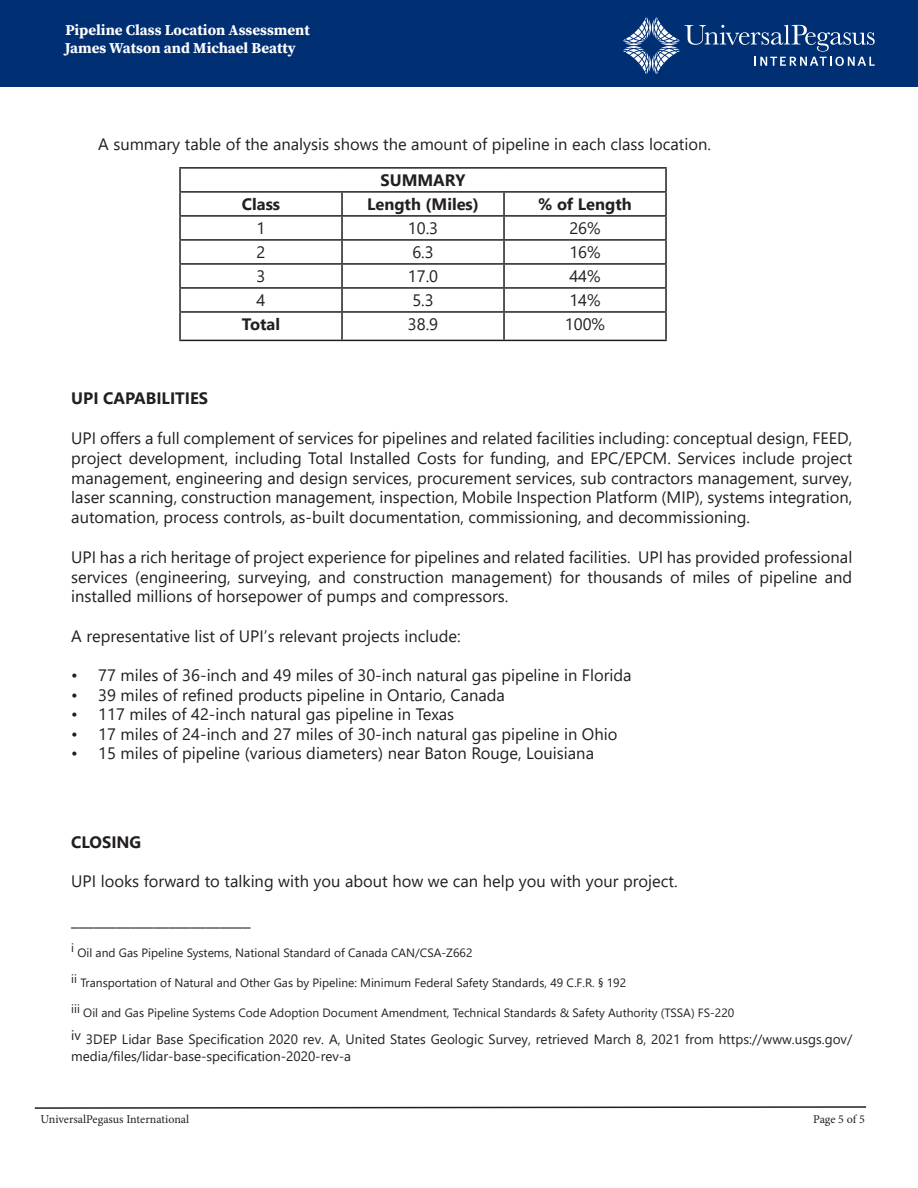
<style>
.page{position:relative;width:918px;height:1188px;background:#fff}
.page>*{position:absolute;margin:0;border:0;box-sizing:border-box;transform-origin:0 0}
.t1{font:18px "Segoe UI";color:#231f20}
.t2{font:16.5px/19.8px "Segoe UI";color:#231f20;text-align:justify}
.t3{font:700 16.5px "Segoe UI";color:#231f20}
.t4{font:15px "Source Serif Variable";color:#fff}
.t5{font:13.5px/16.2px "Segoe UI";color:#231f20}
.t6{font:12px "Segoe UI";color:#231f20}
.t7{font:12px "Minion Pro";letter-spacing:-.005em;color:#231f20}
</style>
<div class="page">
<hr style="left:179px;top:167px;width:163px;height:2px;background:#231f20">
<hr style="left:179px;top:169px;width:2px;height:22px;background:#231f20">
<hr style="left:342px;top:167px;width:162px;height:2px;background:#231f20">
<hr style="left:504px;top:167px;width:163px;height:2px;background:#231f20">
<hr style="left:665px;top:169px;width:2px;height:22px;background:#231f20">
<hr style="left:179px;top:191px;width:163px;height:2px;background:#231f20">
<hr style="left:179px;top:193px;width:2px;height:22px;background:#231f20">
<hr style="left:342px;top:191px;width:162px;height:2px;background:#231f20">
<hr style="left:341px;top:193px;width:2px;height:22px;background:#231f20">
<hr style="left:504px;top:191px;width:163px;height:2px;background:#231f20">
<hr style="left:503px;top:193px;width:2px;height:22px;background:#231f20">
<hr style="left:665px;top:193px;width:2px;height:22px;background:#231f20">
<hr style="left:179px;top:215px;width:163px;height:2px;background:#231f20">
<hr style="left:179px;top:217px;width:2px;height:22px;background:#231f20">
<hr style="left:342px;top:215px;width:162px;height:2px;background:#231f20">
<hr style="left:341px;top:217px;width:2px;height:22px;background:#231f20">
<hr style="left:504px;top:215px;width:163px;height:2px;background:#231f20">
<hr style="left:503px;top:217px;width:2px;height:22px;background:#231f20">
<hr style="left:665px;top:217px;width:2px;height:22px;background:#231f20">
<hr style="left:179px;top:239px;width:163px;height:2px;background:#231f20">
<hr style="left:179px;top:241px;width:2px;height:22px;background:#231f20">
<hr style="left:342px;top:239px;width:162px;height:2px;background:#231f20">
<hr style="left:341px;top:241px;width:2px;height:22px;background:#231f20">
<hr style="left:504px;top:239px;width:163px;height:2px;background:#231f20">
<hr style="left:503px;top:241px;width:2px;height:22px;background:#231f20">
<hr style="left:665px;top:241px;width:2px;height:22px;background:#231f20">
<hr style="left:179px;top:263px;width:163px;height:2px;background:#231f20">
<hr style="left:179px;top:265px;width:2px;height:22px;background:#231f20">
<hr style="left:342px;top:263px;width:162px;height:2px;background:#231f20">
<hr style="left:341px;top:265px;width:2px;height:22px;background:#231f20">
<hr style="left:504px;top:263px;width:163px;height:2px;background:#231f20">
<hr style="left:503px;top:265px;width:2px;height:22px;background:#231f20">
<hr style="left:665px;top:265px;width:2px;height:22px;background:#231f20">
<hr style="left:179px;top:287px;width:163px;height:2px;background:#231f20">
<hr style="left:179px;top:289px;width:2px;height:22px;background:#231f20">
<hr style="left:342px;top:287px;width:162px;height:2px;background:#231f20">
<hr style="left:341px;top:289px;width:2px;height:22px;background:#231f20">
<hr style="left:504px;top:287px;width:163px;height:2px;background:#231f20">
<hr style="left:503px;top:289px;width:2px;height:22px;background:#231f20">
<hr style="left:665px;top:289px;width:2px;height:22px;background:#231f20">
<hr style="left:179px;top:311px;width:163px;height:2px;background:#231f20">
<hr style="left:179px;top:313px;width:2px;height:27px;background:#231f20">
<hr style="left:342px;top:311px;width:162px;height:2px;background:#231f20">
<hr style="left:341px;top:313px;width:2px;height:27px;background:#231f20">
<hr style="left:504px;top:311px;width:163px;height:2px;background:#231f20">
<hr style="left:503px;top:313px;width:2px;height:27px;background:#231f20">
<hr style="left:665px;top:313px;width:2px;height:27px;background:#231f20">
<hr style="left:179px;top:340px;width:163px;height:1px;background:#231f20">
<hr style="left:342px;top:340px;width:162px;height:1px;background:#231f20">
<hr style="left:504px;top:340px;width:163px;height:1px;background:#231f20">
<svg style="left:34px;top:1106px;width:833px;height:3px"></svg>
<div style="left:0;top:0;width:918px;height:86px;background:#002f73"></div>
<svg style="left:623px;top:17px;width:252px;height:57px"></svg>
<p class="t4" style="left:65px;top:20px;width:246px">Pipeline Class Location Assessment</p>
<p class="t4" style="left:65px;top:38px;width:232px">James Watson and Michael Beatty</p>
<p class="t2" style="left:98px;top:133px;width:614px">A summary table of the analysis shows the amount of pipeline in each class location.</p>
<p class="t3" style="left:381px;top:164px;width:86px">SUMMARY</p>
<p class="t3" style="left:242px;top:188px;width:40px">Class</p>
<p class="t3" style="left:367px;top:188px;width:113px">Length (Miles)</p>
<p class="t3" style="left:538px;top:188px;width:95px">% of Length</p>
<p class="t2" style="left:257px;top:217px;width:10px">1</p>
<p class="t2" style="left:408px;top:217px;width:32px">10.3</p>
<p class="t2" style="left:569px;top:217px;width:33px">26%</p>
<p class="t2" style="left:257px;top:241px;width:10px">2</p>
<p class="t2" style="left:412px;top:241px;width:23px">6.3</p>
<p class="t2" style="left:569px;top:241px;width:33px">16%</p>
<p class="t2" style="left:257px;top:265px;width:10px">3</p>
<p class="t2" style="left:408px;top:265px;width:32px">17.0</p>
<p class="t2" style="left:569px;top:265px;width:33px">44%</p>
<p class="t2" style="left:257px;top:289px;width:10px">4</p>
<p class="t2" style="left:412px;top:289px;width:23px">5.3</p>
<p class="t2" style="left:569px;top:289px;width:33px">14%</p>
<p class="t3" style="left:242px;top:309px;width:40px">Total</p>
<p class="t2" style="left:408px;top:313px;width:32px">38.9</p>
<p class="t2" style="left:565px;top:313px;width:42px">100%</p>
<p class="t3" style="left:71px;top:383px;width:138px">UPI CAPABILITIES</p>
<p class="t2" style="left:71px;top:427px;width:783px">UPI offers a full complement of services for pipelines and related facilities including: conceptual design, FEED, project development, including Total Installed Costs for funding, and EPC/EPCM. Services include project management, engineering and design services, procurement services, sub contractors management, survey, laser scanning, construction management, inspection, Mobile Inspection Platform (MIP), systems integration, automation, process controls, as-built documentation, commissioning, and decommissioning.</p>
<p class="t2" style="left:71px;top:546px;width:783px">UPI has a rich heritage of project experience for pipelines and related facilities. UPI has provided professional services (engineering, surveying, and construction management) for thousands of miles of pipeline and installed millions of horsepower of pumps and compressors.</p>
<p class="t2" style="left:71px;top:625px;width:391px">A representative list of UPI’s relevant projects include:</p>
<p class="t2" style="left:71px;top:664px;width:562px">• 77 miles of 36-inch and 49 miles of 30-inch natural gas pipeline in Florida</p>
<p class="t2" style="left:71px;top:683px;width:435px">• 39 miles of refined products pipeline in Ontario, Canada</p>
<p class="t2" style="left:71px;top:703px;width:385px">• 117 miles of 42-inch natural gas pipeline in Texas</p>
<p class="t2" style="left:71px;top:722px;width:548px">• 17 miles of 24-inch and 27 miles of 30-inch natural gas pipeline in Ohio</p>
<p class="t2" style="left:71px;top:742px;width:524px">• 15 miles of pipeline (various diameters) near Baton Rouge, Louisiana</p>
<p class="t3" style="left:71px;top:826px;width:72px">CLOSING</p>
<p class="t2" style="left:71px;top:870px;width:608px">UPI looks forward to talking with you about how we can help you with your project.</p>
<p class="t1" style="left:71px;top:903px;width:181px">________________________</p>
<p class="t6" style="left:71px;top:941px;width:403px">i Oil and Gas Pipeline Systems, National Standard of Canada CAN/CSA-Z662</p>
<p class="t6" style="left:71px;top:971px;width:556px">ii Transportation of Natural and Other Gas by Pipeline: Minimum Federal Safety Standards, 49 C.F.R. § 192</p>
<p class="t6" style="left:71px;top:1002px;width:665px">iii Oil and Gas Pipeline Systems Code Adoption Document Amendment, Technical Standards &amp; Safety Authority (TSSA) FS-220</p>
<p class="t5" style="left:71px;top:1030px;width:783px">iv 3DEP Lidar Base Specification 2020 rev. A, United States Geologic Survey, retrieved March 8, 2021 from https://www.usgs.gov/ media/files/lidar-base-specification-2020-rev-a</p>
<p class="t7" style="left:40px;top:1111px;width:150px">UniversalPegasus International</p>
<p class="t7" style="left:813px;top:1111px;width:53px">Page 5 of 5</p>
</div>
